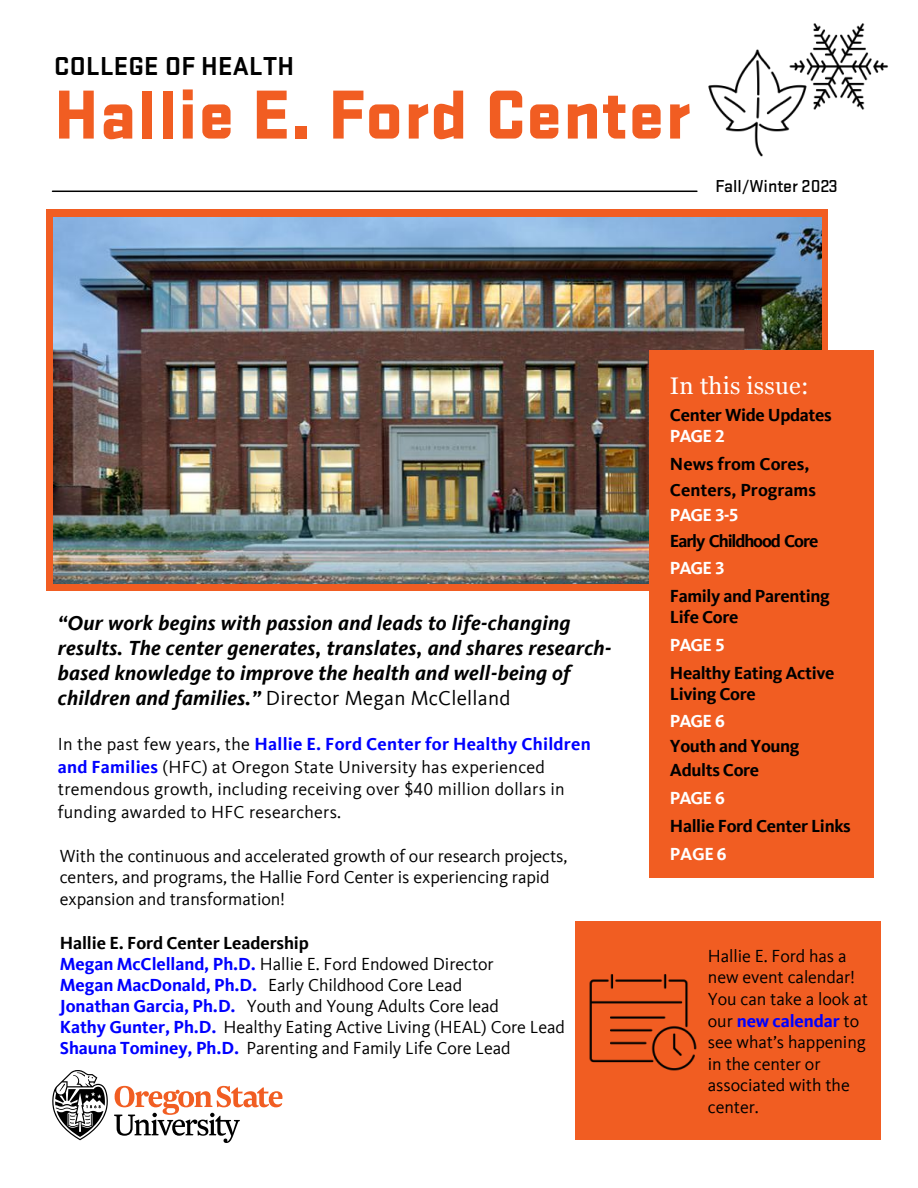
<style>
.page{position:relative;width:918px;height:1188px;background:#fff}
.page>*{position:absolute;margin:0;border:0;box-sizing:border-box;transform-origin:0 0}
.t1{font:900 72px "Stratum 2";letter-spacing:.015em;color:#f15d22}
.t2{font:700 27px "Stratum 2";letter-spacing:.01em;color:#000}
.t3{font:24px "Georgia";letter-spacing:.01em;color:#fff}
.t4{font:italic 700 21px/25.2px "Kievit Offc";letter-spacing:.01em;color:#000}
.t5{font:18px/21.6px "Kievit Offc";letter-spacing:-.005em;color:#000}
.t6{font:18px/22.4px "Kievit Offc";letter-spacing:.015em;color:#000}
.t7{font:700 18px/27.8px "Kievit Offc";letter-spacing:-.02em;color:#000}
.t8{font:700 18px/25.5px "Kievit Offc";color:#000}
.t9{font:500 18px "Stratum 2";letter-spacing:-.005em;color:#000}
.t10{font:700 18px "Kievit Offc";letter-spacing:-.04em;color:#fff}
.s1{font-style:inherit}
.s2{font-weight:400;font-style:normal}
.s3{font-weight:700;color:#00f}
.s4{font-weight:700}
.s5{color:#fff}
</style>
<div class="page">
<div style="left:46px;top:210px;width:782px;height:381px;background:#f15d22"></div>
<img style="left:54px;top:217px;width:768px;height:366px">
<hr style="left:52px;top:191px;width:645px;height:1px;background:#000">
<div style="left:649px;top:350px;width:224px;height:527px;background:#f15d22"></div>
<svg style="left:52px;top:1070px;width:230px;height:73px"></svg>
<div style="left:576px;top:922px;width:305px;height:218px;background:#f15d22"></div>
<img style="left:589px;top:974px;width:108px;height:97px">
<img style="left:708px;top:49px;width:82px;height:108px">
<img style="left:785px;top:23px;width:104px;height:97px">
<h2 class="t2" style="left:54px;top:47px;width:242px">COLLEGE OF HEALTH</h2>
<h1 class="t1" style="left:54px;top:62px;width:638px">Hallie E. Ford Center</h1>
<p class="t9" style="left:715px;top:174px;width:124px">Fall/Winter 2023</p>
<p class="t4" style="left:58px;top:610px;width:555px">“Our work begins with passion and leads to life-changing results. The center generates, translates<span class="s1">,</span> and shares research&shy;based knowledge to improve the health and well-being of children and families.” <span class="s2">Director Megan McClelland</span></p>
<p class="t6" style="left:58px;top:734px;width:534px">In the past few years, the <span class="s3">Hallie E. Ford Center for Healthy Children and Families</span> (HFC) at Oregon State University has experienced tremendous growth, including receiving over $40 million dollars in funding awarded to HFC researchers.</p>
<p class="t5" style="left:60px;top:845px;width:509px">With the continuous and accelerated growth of our research projects, centers, and programs, the Hallie Ford Center is experiencing rapid expansion and transformation!</p>
<p class="t5" style="left:60px;top:933px;width:507px;line-height:21px"><span class="s4">Hallie E. Ford Center Leadership<br></span><span class="s3">Megan McClelland</span><span class="s3">, Ph.D.</span> Hallie E. Ford Endowed Director<br><span class="s3">Megan Mac</span><span class="s3">D</span><span class="s3">onald</span><span class="s3">, Ph.D.</span> Early Childhood Core Lead<br><span class="s3">Jonathan Garcia</span><span class="s3">, Ph.D.</span> Youth and Young Adults Core lead<br><span class="s3">Kathy Gunter</span><span class="s3">, Ph.D.</span> Healthy Eating Active Living (HEAL) Core Lead <span class="s3">Shauna Tominey</span><span class="s3">, Ph.D.</span> Parenting and Family Life Core Lead</p>
<h3 class="t3" style="left:670px;top:368px;width:140px">In this issue:</h3>
<p class="t7" style="left:670px;top:402px;width:163px">Center Wide Updates</p>
<p class="t10" style="left:670px;top:426px;width:57px">PAGE 2</p>
<p class="t8" style="left:670px;top:451px;width:150px">News from Cores,<br>Centers, Programs<br><span class="s5">PAGE</span> <span class="s5">3-5<br></span>Early Childhood Core</p>
<p class="t7" style="left:670px;top:555px;width:161px"><span class="s5">PAGE</span> <span class="s5">3<br></span>Family and Parenting</p>
<p class="t7" style="left:670px;top:603px;width:166px">Life Core<br><span class="s5">PAGE</span> <span class="s5">5<br></span>Healthy Eating Active</p>
<p class="t7" style="left:670px;top:680px;width:87px">Living Core<br><span class="s5">PAGE</span> <span class="s5">6</span></p>
<p class="t7" style="left:670px;top:734px;width:131px;line-height:24.5px">Youth and Young<br>Adults Core</p>
<p class="t7" style="left:670px;top:784px;width:182px"><span class="s5">PAGE</span> <span class="s5">6<br></span>Hallie Ford Center Links</p>
<p class="t10" style="left:670px;top:843px;width:58px">PAGE 6</p>
<p class="t5" style="left:708px;top:945px;width:162px">Hallie E. Ford has a new event calendar!<br>You can take a look at our <span class="s3">new calendar</span> to see what’s happening in the center or associated with the center.</p>
</div>
